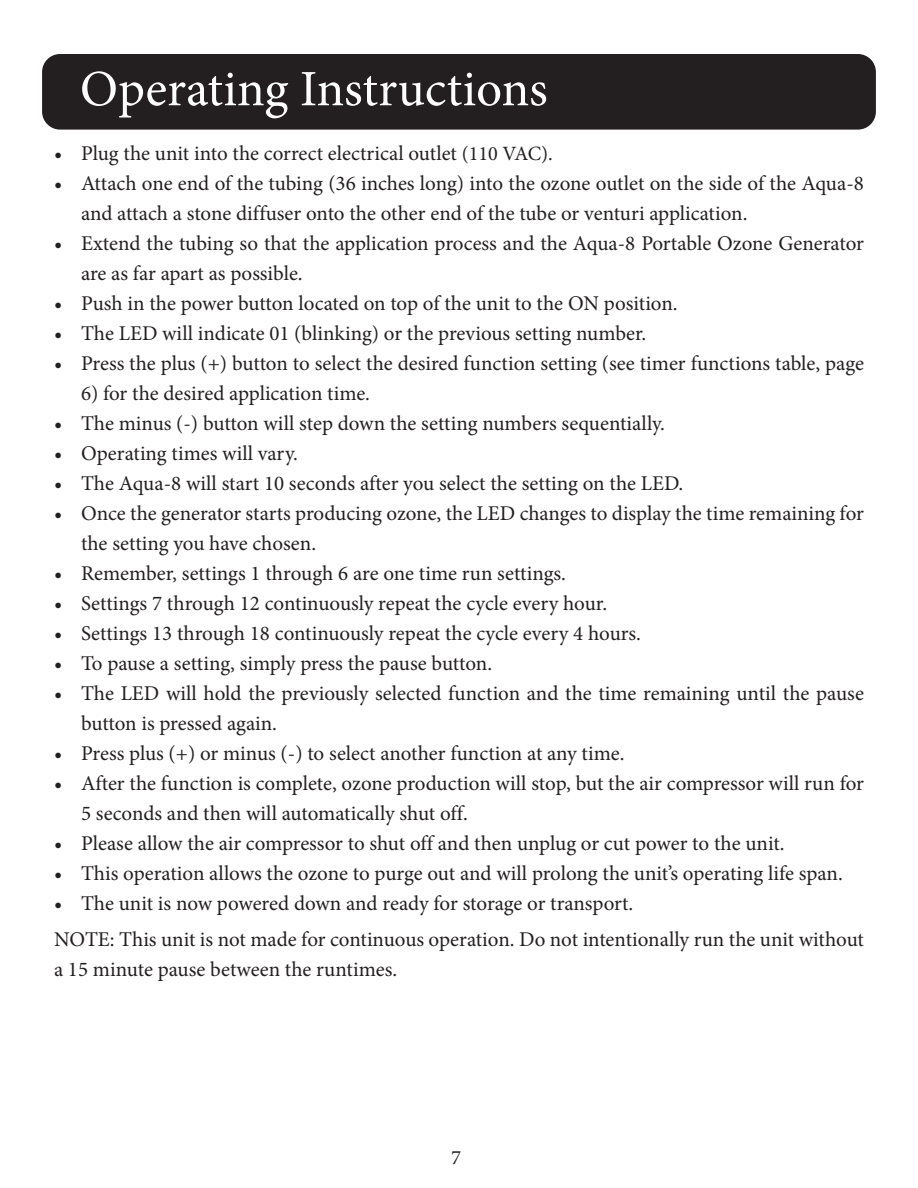
<style>
.page{position:relative;width:918px;height:1188px;background:#fff}
.page>*{position:absolute;margin:0;border:0;box-sizing:border-box;transform-origin:0 0}
.Features{font:51px "Minion Pro";color:#fff}
.Table_Text_3{font:21px/30px "Minion Pro";letter-spacing:-.005em;color:#231f20}
.product{font:20.4px "Minion Pro";color:#231f20}
.s1{font-size:20.25px}
</style>
<div class="page">
<div style="left:42px;top:54px;width:834px;height:76px;background:#231f20;border-radius:18px"></div>
<p class="Features" style="left:80px;top:55px;width:469px">Operating Instructions</p>
<p class="Table_Text_3" style="left:54px;top:138px;width:500px">• Plug the unit into the correct electrical outlet <span class="s1">(110 VAC).</span></p>
<p class="Table_Text_3" style="left:81px;top:168px;width:784px;text-indent:-27px">• Attach one end of the tubing (36 inches long) into the ozone outlet on the side of the Aqua-8 and attach a stone diffuser onto the other end of the tube or venturi application.</p>
<p class="Table_Text_3" style="left:81px;top:228px;width:784px;text-indent:-27px">• Extend the tubing so that the application process and the Aqua-8 Portable Ozone Generator are as far apart as possible.</p>
<p class="Table_Text_3" style="left:54px;top:288px;width:625px">• Push in the power button located on top of the unit to the ON position.</p>
<p class="Table_Text_3" style="left:54px;top:318px;width:594px">• The LED will indicate 01 (blinking) or the previous setting number.</p>
<p class="Table_Text_3" style="left:54px;top:348px;width:811px">• Press the plus (+) button to select the desired function setting (see timer functions table, page</p>
<p class="Table_Text_3" style="left:81px;top:378px;width:291px">6) for the desired application time.</p>
<p class="Table_Text_3" style="left:54px;top:408px;width:613px">• The minus (-) button will step down the setting numbers sequentially.</p>
<p class="Table_Text_3" style="left:54px;top:438px;width:245px">• Operating times will vary.</p>
<p class="Table_Text_3" style="left:54px;top:468px;width:631px">• The Aqua-8 will start 10 seconds after you select the setting on the LED.</p>
<p class="Table_Text_3" style="left:81px;top:498px;width:784px;text-indent:-27px">• Once the generator starts producing ozone, the LED changes to display the time remaining for the setting you have chosen.</p>
<p class="Table_Text_3" style="left:54px;top:558px;width:514px">• Remember, settings 1 through 6 are one time run settings.</p>
<p class="Table_Text_3" style="left:54px;top:588px;width:555px">• Settings 7 through 12 continuously repeat the cycle every hour.</p>
<p class="Table_Text_3" style="left:54px;top:618px;width:589px">• Settings 13 through 18 continuously repeat the cycle every 4 hours.</p>
<p class="Table_Text_3" style="left:54px;top:648px;width:440px">• To pause a setting, simply press the pause button.</p>
<p class="Table_Text_3" style="left:81px;top:678px;width:784px;text-indent:-27px">• The LED will hold the previously selected function and the time remaining until the pause button is pressed again.</p>
<p class="Table_Text_3" style="left:54px;top:738px;width:572px">• Press plus (+) or minus (-) to select another function at any time.</p>
<p class="Table_Text_3" style="left:81px;top:768px;width:785px;text-indent:-27px">• After the function is complete, ozone production will stop, but the air compressor will run for<br>5 seconds and then will automatically shut off.</p>
<p class="Table_Text_3" style="left:54px;top:828px;width:732px">• Please allow the air compressor to shut off and then unplug or cut power to the unit.</p>
<p class="Table_Text_3" style="left:54px;top:858px;width:790px">• This operation allows the ozone to purge out and will prolong the unit’s operating life span.</p>
<p class="Table_Text_3" style="left:54px;top:888px;width:581px">• The unit is now powered down and ready for storage or transport.</p>
<p class="Table_Text_3" style="left:54px;top:924px;width:812px">NOTE: This unit is not made for continuous operation. Do not intentionally run the unit without a 15 minute pause between the runtimes.</p>
<p class="product" style="left:451px;top:1144px;width:12px">7</p>
</div>
